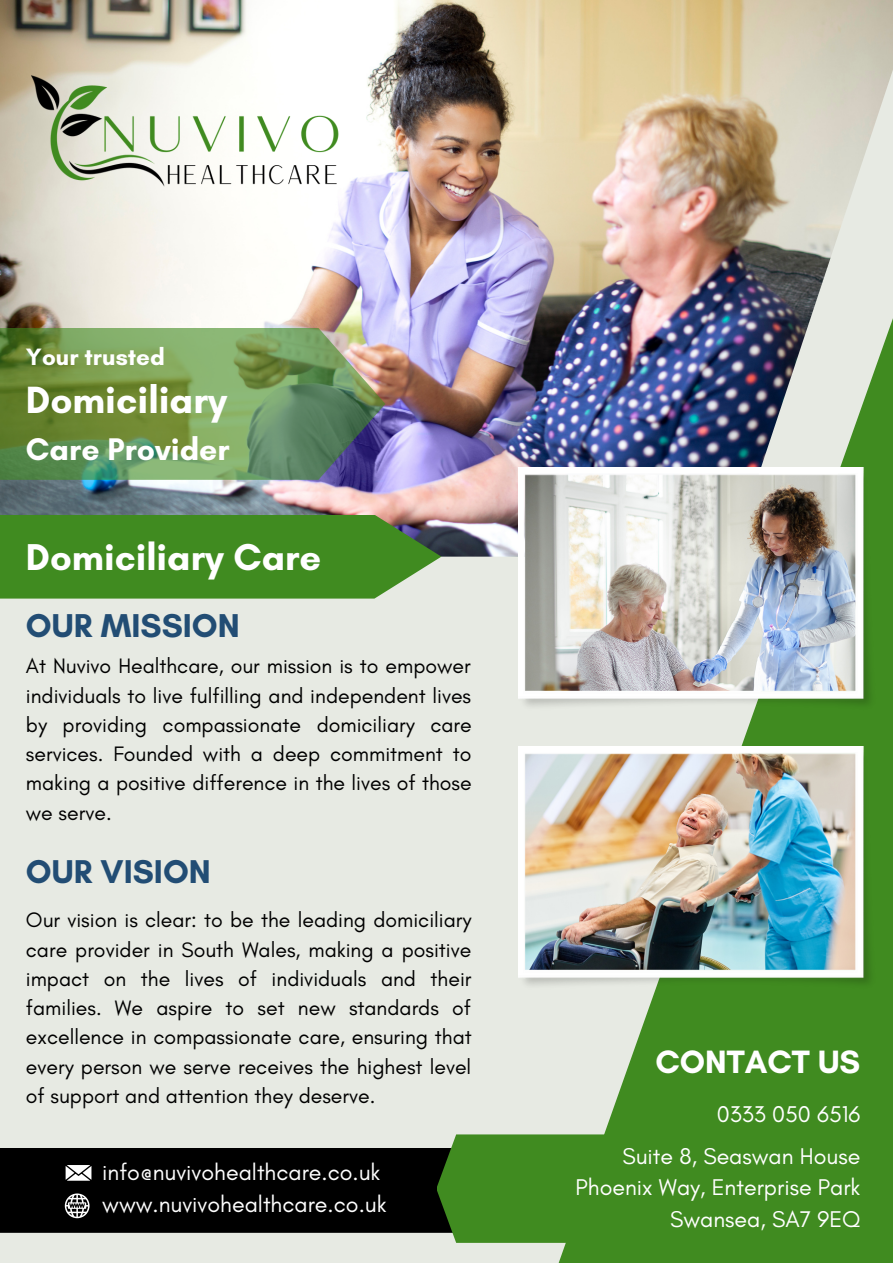
<style>
.page{position:relative;width:893px;height:1264px;background:#fff}
.page>*{position:absolute;margin:0;border:0;box-sizing:border-box;transform-origin:0 0}
.t1{font:700 38.7px "Glacial Indifference";color:#fff}
.t2{font:700 38.1px "Glacial Indifference";color:#fff}
.t3{font:700 33.6px "Glacial Indifference";color:#224d74}
.t4{font:700 32.85px "Glacial Indifference";color:#fff}
.t5{font:700 31.8px "Glacial Indifference";color:#fff}
.t6{font:700 24.15px "Glacial Indifference";color:#fff}
.t7{font:23.25px "Glacial Indifference";color:#fff}
.t8{font:21.3px/29.2px "Glacial Indifference";color:#000;text-align:justify}
</style>
<div class="page">
<div style="left:0;top:0;width:892px;height:1262px;background:#e7eae3"></div>
<svg style="left:480px;top:556px;width:412px;height:706px;fill:#408b20"></svg>
<img style="left:0;top:0;width:892px;height:556px">
<div style="left:0;top:1148px;width:436px;height:84px;background:#000"></div>
<div style="left:436px;top:1134px;width:456px;height:108px;background:#408b20"></div>
<img style="left:518px;top:468px;width:358px;height:243px">
<img style="left:518px;top:747px;width:358px;height:243px">
<svg style="left:0;top:514px;width:441px;height:84px;background:#478c2a"></svg>
<svg style="left:0;top:328px;width:385px;height:151px;background:#719359"></svg>
<svg style="left:66px;top:1164px;width:25px;height:16px"></svg>
<img style="left:30px;top:72px;width:310px;height:124px">
<svg style="left:65px;top:1193px;width:25px;height:25px"></svg>
<p class="t6" style="left:26px;top:341px;width:140px">Your trusted</p>
<p class="t1" style="left:26px;top:376px;width:203px">Domiciliary</p>
<p class="t5" style="left:26px;top:429px;width:205px">Care Provider</p>
<p class="t2" style="left:26px;top:533px;width:297px">Domiciliary Care</p>
<p class="t3" style="left:26px;top:605px;width:215px">OUR MISSION</p>
<p class="t8" style="left:26px;top:651px;width:447px">At Nuvivo Healthcare, our mission is to empower individuals to live fulfilling and independent lives by providing compassionate domiciliary care services. Founded with a deep commitment to making a positive difference in the lives of those we serve.</p>
<p class="t3" style="left:26px;top:850px;width:186px">OUR VISION</p>
<p class="t8" style="left:26px;top:905px;width:447px">Our vision is clear: to be the leading domiciliary care provider in South Wales, making a positive impact on the lives of individuals and their families. We aspire to set new standards of excellence in compassionate care, ensuring that every person we serve receives the highest level of support and attention they deserve.</p>
<p class="t7" style="left:102px;top:1157px;width:280px">info@nuvivohealthcare.co.uk</p>
<p class="t7" style="left:102px;top:1189px;width:286px">www.nuvivohealthcare.co.uk</p>
<p class="t4" style="left:655px;top:1041px;width:206px">CONTACT US</p>
<p class="t7" style="left:716px;top:1099px;width:145px">0333 050 6516</p>
<p class="t7" style="left:622px;top:1141px;width:239px">Suite 8, Seaswan House</p>
<p class="t7" style="left:575px;top:1173px;width:286px">Phoenix Way, Enterprise Park</p>
<p class="t7" style="left:670px;top:1204px;width:192px">Swansea, SA7 9EQ</p>
</div>
